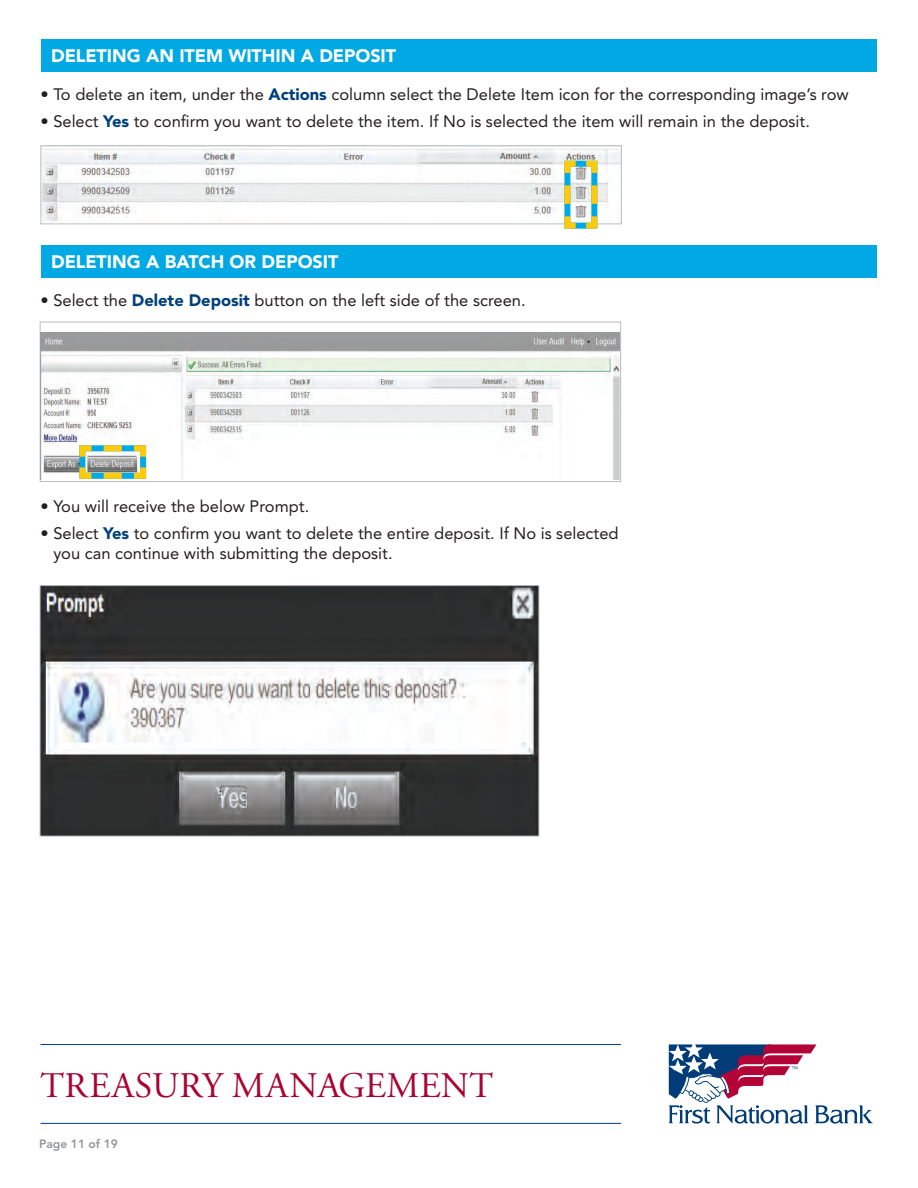
<style>
.page{position:relative;width:918px;height:1188px;background:#fff}
.page>*{position:absolute;margin:0;border:0;box-sizing:border-box;transform-origin:0 0}
.t1{font:36px "Adobe Garamond Pro";letter-spacing:.01em;color:#a90332}
.t2{font:900 18px "Avenir";letter-spacing:-.005em;color:#fff}
.t3{font:16.5px/20.2px "Avenir";color:#231f20}
.t4{font:800 12px "Avenir";color:#939598}
.s1{font-weight:900;color:#00407b}
</style>
<div class="page">
<div style="left:41px;top:245px;width:836px;height:32px;background:#00a8e4"></div>
<div style="left:41px;top:39px;width:836px;height:33px;background:#00a8e4"></div>
<hr style="left:40px;top:1044px;width:581px;height:1px;background:#00407b">
<svg style="left:669px;top:1044px;width:204px;height:80px"></svg>
<hr style="left:40px;top:1123px;width:581px;height:1px;background:#00407b">
<img style="left:42px;top:148px;width:578px;height:74px">
<div style="left:40px;top:145px;width:582px;height:79px;border:1px solid #bcbdc0"></div>
<svg style="left:561px;top:158px;width:39px;height:71px"></svg>
<img style="left:42px;top:332px;width:577px;height:147px">
<div style="left:40px;top:322px;width:581px;height:160px;border:1px solid #bcbdc0"></div>
<div style="left:96px;top:408px;width:18px;height:9px;background:#fff"></div>
<svg style="left:76px;top:442px;width:73px;height:40px"></svg>
<img style="left:42px;top:587px;width:495px;height:247px">
<div style="left:40px;top:585px;width:499px;height:251px;border:1px solid #bcbdc0"></div>
<p class="t2" style="left:51px;top:45px;width:346px">DELETING AN ITEM WITHIN A DEPOSIT</p>
<p class="t3" style="left:40px;top:84px;width:810px">• To delete an item, under the <span class="s1">Actions</span> column select the Delete Item icon for the corresponding image’s row</p>
<p class="t3" style="left:40px;top:111px;width:771px">• Select <span class="s1">Yes</span> to confirm you want to delete the item. If No is selected the item will remain in the deposit.</p>
<p class="t2" style="left:51px;top:251px;width:289px">DELETING A BATCH OR DEPOSIT</p>
<p class="t3" style="left:40px;top:290px;width:487px">• Select the <span class="s1">Delete Deposit</span> button on the left side of the screen.</p>
<p class="t3" style="left:40px;top:496px;width:270px">• You will receive the below Prompt.</p>
<p class="t3" style="left:53px;top:523px;width:567px;text-indent:-13px">• Select <span class="s1">Yes</span> to confirm you want to delete the entire deposit. If No is selected you can continue with submitting the deposit.</p>
<h1 class="t1" style="left:40px;top:1064px;width:454px">TREASURY MANAGEMENT</h1>
<p class="t4" style="left:39px;top:1136px;width:80px">Page 11 of 19</p>
</div>
